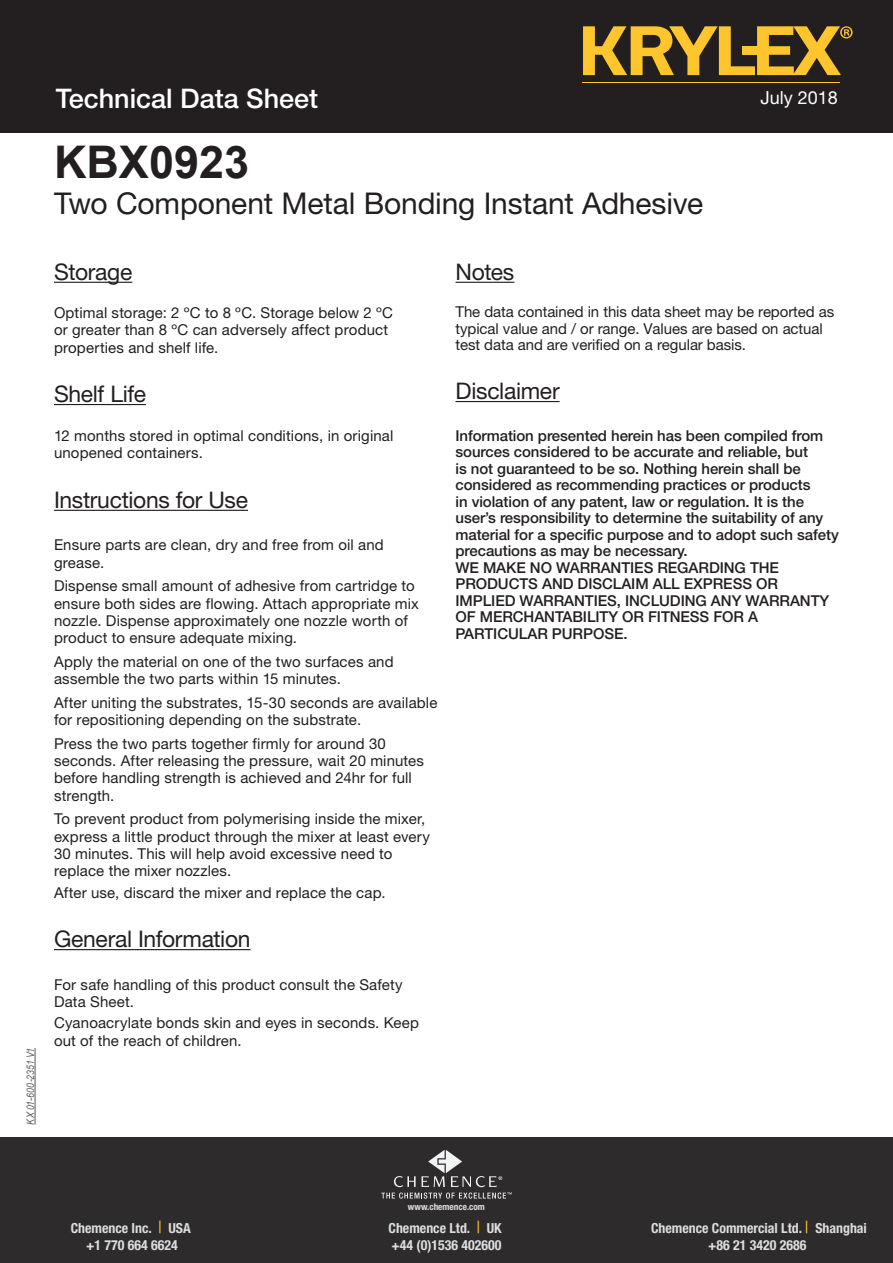
<style>
.page{position:relative;width:893px;height:1263px;background:#fff}
.page>*{position:absolute;margin:0;border:0;box-sizing:border-box;transform-origin:0 0}
.t1{font:700 45px "Arial";color:#231f20}
.t2{font:30px "Helvetica Neue LT Pro";letter-spacing:-.005em;color:#231f20}
.t3{font:500 27px "Helvetica Neue LT Pro";color:#fff}
.Column{font:22.8px "Helvetica Neue LT Pro";letter-spacing:-.015em;color:#231f20}
.t4{font:18px "Helvetica Neue LT Pro";color:#fff}
.Column-2{font:15px/17.2px "Helvetica Neue LT Pro";letter-spacing:.01em;color:#231f20}
.Column-3{font:500 15px/16.5px "Helvetica Neue LT Pro";letter-spacing:-.005em;color:#231f20}
.t5{font:700 condensed 13.95px "Helvetica Neue LT Pro";color:#dcdddf}
.Column-4{font:italic 10.5px "Arial Narrow";color:#57585a}
.t6{font:700 condensed 9.3px "Helvetica Neue LT Pro";color:#dcdddf}
.s1{font-weight:400;font-size:16.95px;color:#ffc52d}
</style>
<div class="page">
<div style="left:0;top:0;width:893px;height:132px;background:#231f20"></div>
<svg style="left:583px;top:26px;width:270px;height:49px"></svg>
<div style="left:743px;top:46px;width:18px;height:9px;background:#ffc52d"></div>
<hr style="left:583px;top:83px;width:257px;height:1px;background:#ffc52d">
<div style="left:0;top:1137px;width:893px;height:126px;background:#2e2b2c"></div>
<svg style="left:381px;top:1150px;width:131px;height:48px"></svg>
<hr style="left:54px;top:282px;width:78px;height:1px;background:#231f20">
<hr style="left:54px;top:404px;width:92px;height:1px;background:#231f20">
<hr style="left:54px;top:510px;width:194px;height:1px;background:#231f20">
<hr style="left:54px;top:949px;width:197px;height:1px;background:#231f20">
<hr style="left:455px;top:282px;width:59px;height:1px;background:#231f20">
<hr style="left:455px;top:401px;width:105px;height:1px;background:#231f20">
<hr style="left:35px;top:1048px;width:1px;height:76px;background:#57585a">
<p class="Column-4" style="left:24px;top:1124px;width:78px;rotate:-90deg">KX 01-600-2351 V1</p>
<h3 class="t3" style="left:56px;top:82px;width:264px">Technical Data Sheet</h3>
<p class="t1" style="left:54px;top:132px;width:197px">KBX0923</p>
<p class="t2" style="left:54px;top:186px;width:651px">Two Component Metal Bonding Instant Adhesive</p>
<p class="t4" style="left:760px;top:87px;width:79px">July 2018</p>
<p class="Column" style="left:54px;top:258px;width:80px">Storage</p>
<p class="Column-2" style="left:54px;top:304px;width:340px">Optimal storage: 2 ºC to 8 ºC. Storage below 2 ºC or greater than 8 ºC can adversely affect product properties and shelf life.</p>
<p class="Column" style="left:54px;top:381px;width:94px">Shelf Life</p>
<p class="Column-2" style="left:54px;top:427px;width:341px">12 months stored in optimal conditions, in original unopened containers.</p>
<p class="Column" style="left:54px;top:486px;width:196px">Instructions for Use</p>
<p class="Column-2" style="left:54px;top:536px;width:331px">Ensure parts are clean, dry and free from oil and grease.</p>
<p class="Column-2" style="left:54px;top:577px;width:366px">Dispense small amount of adhesive from cartridge to ensure both sides are flowing. Attach appropriate mix nozzle. Dispense approximately one nozzle worth of product to ensure adequate mixing.</p>
<p class="Column-2" style="left:54px;top:653px;width:341px">Apply the material on one of the two surfaces and assemble the two parts within 15 minutes.</p>
<p class="Column-2" style="left:54px;top:694px;width:385px">After uniting the substrates, 15-30 seconds are available for repositioning depending on the substrate.</p>
<p class="Column-2" style="left:54px;top:735px;width:372px">Press the two parts together firmly for around 30 seconds. After releasing the pressure, wait 20 minutes before handling strength is achieved and 24hr for full strength.</p>
<p class="Column-2" style="left:54px;top:810px;width:377px">To prevent product from polymerising inside the mixer, express a little product through the mixer at least every 30 minutes. This will help avoid excessive need to replace the mixer nozzles.</p>
<p class="Column-2" style="left:54px;top:883px;width:333px">After use, discard the mixer and replace the cap.</p>
<p class="Column" style="left:54px;top:926px;width:198px">General Information</p>
<p class="Column-2" style="left:54px;top:975px;width:350px">For safe handling of this product consult the Safety<br>Data Sheet.</p>
<p class="Column-2" style="left:54px;top:1014px;width:367px">Cyanoacrylate bonds skin and eyes in seconds. Keep out of the reach of children.</p>
<p class="Column" style="left:455px;top:258px;width:60px">Notes</p>
<p class="Column-2" style="left:455px;top:303px;width:380px;line-height:16.5px">The data contained in this data sheet may be reported as typical value and / or range. Values are based on actual test data and are verified on a regular basis.</p>
<p class="Column" style="left:455px;top:378px;width:106px">Disclaimer</p>
<p class="Column-3" style="left:455px;top:427px;width:385px">Information presented herein has been compiled from sources considered to be accurate and reliable, but<br>is not guaranteed to be so. Nothing herein shall be considered as recommending practices or products<br>in violation of any patent, law or regulation. It is the user’s responsibility to determine the suitability of any material for a specific purpose and to adopt such safety precautions as may be necessary.<br>WE MAKE NO WARRANTIES REGARDING THE PRODUCTS AND DISCLAIM ALL EXPRESS OR IMPLIED WARRANTIES, INCLUDING ANY WARRANTY OF MERCHANTABILITY OR FITNESS FOR A PARTICULAR PURPOSE.</p>
<p class="t6" style="left:408px;top:1200px;width:79px">www.chemence.com</p>
<p class="t5" style="left:71px;top:1219px;width:122px">Chemence Inc. <span class="s1">|</span> USA</p>
<p class="t5" style="left:389px;top:1219px;width:115px">Chemence Ltd. <span class="s1">|</span> UK</p>
<p class="t5" style="left:651px;top:1219px;width:217px">Chemence Commercial Ltd. <span class="s1">|</span> Shanghai</p>
<p class="t5" style="left:86px;top:1236px;width:93px">+1 770 664 6624</p>
<p class="t5" style="left:392px;top:1236px;width:111px">+44 (0)1536 402600</p>
<p class="t5" style="left:708px;top:1236px;width:100px">+86 21 3420 2686</p>
</div>
